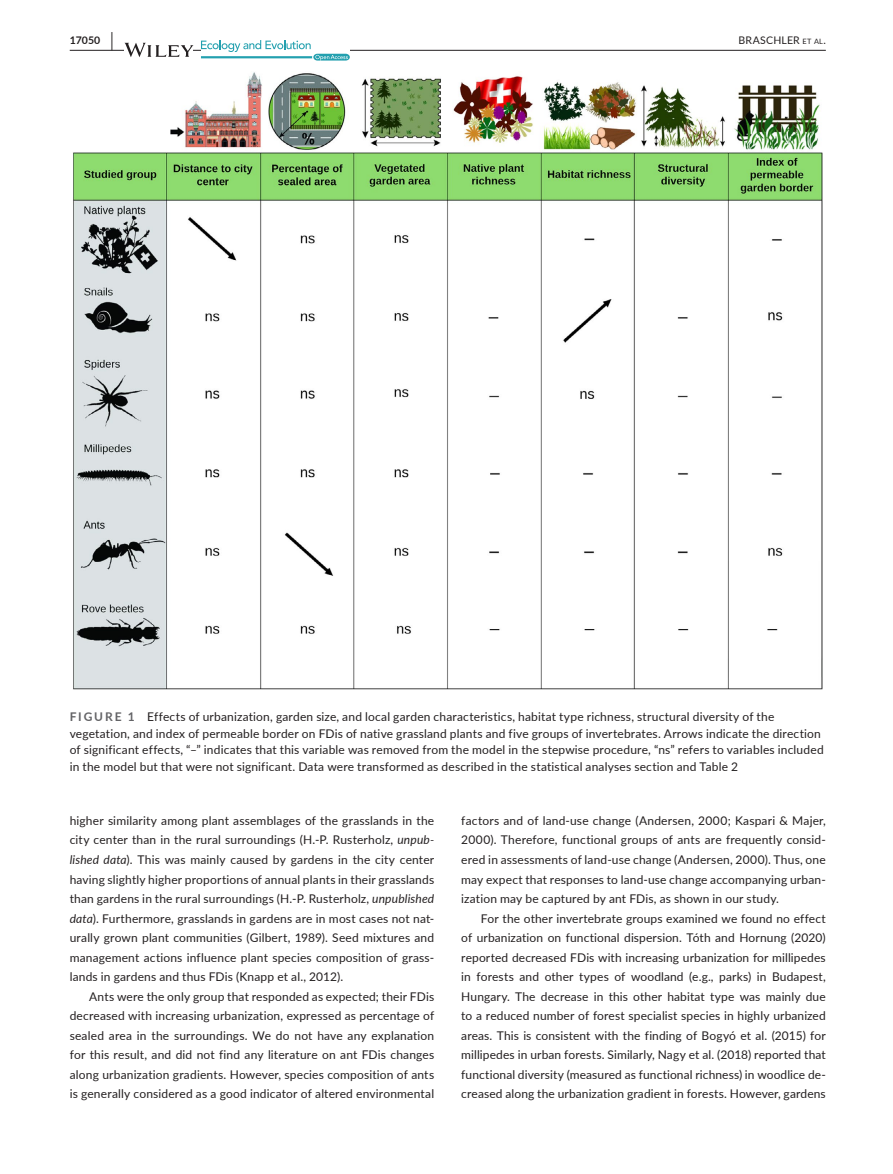
<style>
.page{position:relative;width:893px;height:1174px;background:#fff}
.page>*{position:absolute;margin:0;border:0;box-sizing:border-box;transform-origin:0 0}
.t1{font:12px/19.5px "Lato";letter-spacing:.015em;color:#231f20;text-align:justify}
.t2{font:10.5px "Lato";letter-spacing:.02em;color:#231f20}
.t3{font:700 10.5px "Lato";color:#231f20}
.s1{font-size:19.5px}
.s2{font-size:7.35px}
.s3{font-weight:700;color:#636366}
.s4{font-style:italic}
</style>
<div class="page">
<hr style="left:70px;top:50px;width:756px;height:1px;background:#231f20">
<svg style="left:125px;top:43px;width:68px;height:14px"></svg>
<svg style="left:201px;top:40px;width:149px;height:21px"></svg>
<img style="left:73px;top:72px;width:750px;height:617px">
<p class="t3" style="left:70px;top:33px;width:45px">17050 <span class="s1">|</span></p>
<p class="t2" style="left:738px;top:33px;width:89px">BRASCHLER <span class="s2">et al</span>.</p>
<p class="t1" style="left:70px;top:708px;width:755px;line-height:16.5px;text-align:left"><span class="s3">FIGURE 1</span> Effects of urbanization, garden size, and local garden characteristics, habitat type richness, structural diversity of the vegetation, and index of permeable border on FDis of native grassland plants and five groups of invertebrates. Arrows indicate the direction of significant effects, “–” indicates that this variable was removed from the model in the stepwise procedure, “ns” refers to variables included in the model but that were not significant. Data were transformed as described in the statistical analyses section and Table 2</p>
<p class="t1" style="left:70px;top:810px;width:366px">higher similarity among plant assemblages of the grasslands in the city center than in the rural surroundings (H.-P. Rusterholz, <span class="s4">unpub&shy;lished data</span>). This was mainly caused by gardens in the city center having slightly higher proportions of annual plants in their grasslands than gardens in the rural surroundings (H.-P. Rusterholz, <span class="s4">unpublished data</span>). Furthermore, grasslands in gardens are in most cases not nat&shy;urally grown plant communities (Gilbert, 1989). Seed mixtures and management actions influence plant species composition of grass&shy;lands in gardens and thus FDis (Knapp et al., 2012).</p>
<p class="t1" style="left:70px;top:986px;width:366px;text-indent:20px">Ants were the only group that responded as expected; their FDis decreased with increasing urbanization, expressed as percentage of sealed area in the surroundings. We do not have any explanation for this result, and did not find any literature on ant FDis changes along urbanization gradients. However, species composition of ants is generally considered as a good indicator of altered environmental</p>
<p class="t1" style="left:461px;top:810px;width:366px">factors and of land-use change (Andersen, 2000; Kaspari &amp; Majer, 2000). Therefore, functional groups of ants are frequently consid&shy;ered in assessments of land-use change (Andersen, 2000). Thus, one may expect that responses to land-use change accompanying urban&shy;ization may be captured by ant FDis, as shown in our study.</p>
<p class="t1" style="left:461px;top:908px;width:366px;text-indent:20px">For the other invertebrate groups examined we found no effect of urbanization on functional dispersion. Tóth and Hornung (2020) reported decreased FDis with increasing urbanization for millipedes in forests and other types of woodland (e.g., parks) in Budapest, Hungary. The decrease in this other habitat type was mainly due to a reduced number of forest specialist species in highly urbanized areas. This is consistent with the finding of Bogyó et al. (2015) for millipedes in urban forests. Similarly, Nagy et al. (2018) reported that functional diversity (measured as functional richness) in woodlice de&shy;creased along the urbanization gradient in forests. However, gardens</p>
</div>
